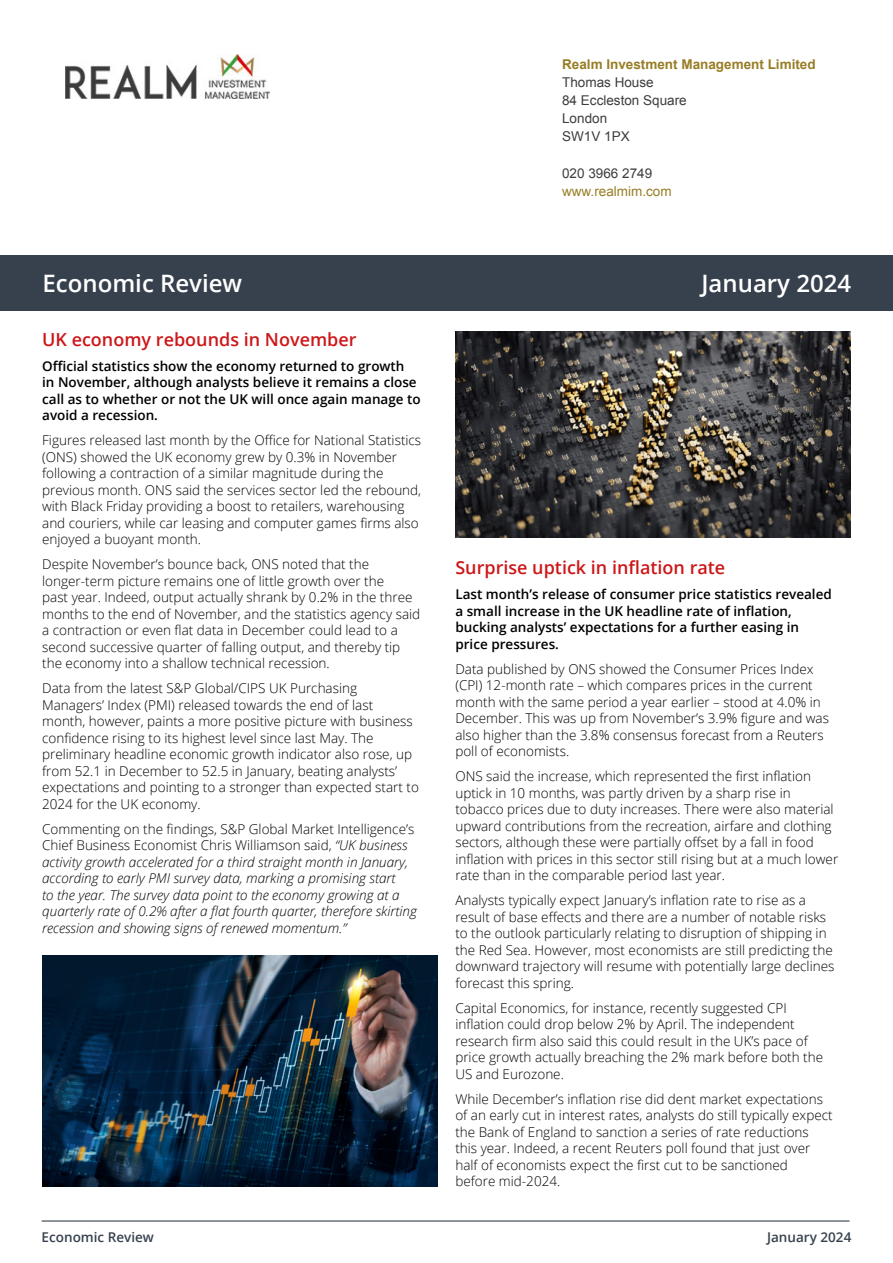
<style>
.page{position:relative;width:893px;height:1263px;background:#fff}
.page>*{position:absolute;margin:0;border:0;box-sizing:border-box;transform-origin:0 0}
.t1{font:600 24px "Open Sans";color:#fff}
.t2{font:600 18px "Open Sans";color:#cd1719}
.t3{font:300 13.5px/16.5px "Open Sans";color:#000}
.t4{font:italic 300 13.5px/16.5px "Open Sans";color:#000}
.t5{font:600 13.5px/16.5px "Open Sans";color:#000}
.t6{font:13.5px/18.1px "Arial";color:#3d3d3d}
.t7{font:700 13.5px "Arial";color:#987d25}
.t8{font:600 13.5px "Open Sans";color:#37414e}
.t9{font:13.5px "Arial";color:#987d25}
.s1{font-style:normal}
</style>
<div class="page">
<hr style="left:42px;top:1220px;width:808px;height:1px;background:#37414e">
<div style="left:0;top:255px;width:893px;height:55px;background:#37414e"></div>
<img style="left:43px;top:956px;width:395px;height:230px">
<img style="left:455px;top:332px;width:395px;height:205px">
<img style="left:66px;top:55px;width:204px;height:44px">
<p class="t7" style="left:562px;top:55px;width:255px">Realm Investment Management Limited</p>
<p class="t6" style="left:562px;top:73px;width:126px">Thomas House<br>84 Eccleston Square<br>London<br>SW1V 1PX</p>
<p class="t6" style="left:562px;top:164px;width:92px">020 3966 2749</p>
<p class="t9" style="left:562px;top:182px;width:111px">www.realmim.com</p>
<h1 class="t1" style="left:43px;top:267px;width:201px">Economic Review</h1>
<h1 class="t1" style="left:701px;top:267px;width:151px">January 2024</h1>
<h2 class="t2" style="left:42px;top:327px;width:316px">UK economy rebounds in November</h2>
<p class="t5" style="left:42px;top:357px;width:380px">Official statistics show the economy returned to growth<br>in November, although analysts believe it remains a close call as to whether or not the UK will once again manage to avoid a recession.</p>
<p class="t3" style="left:42px;top:432px;width:381px">Figures released last month by the Office for National Statistics (ONS) showed the UK economy grew by 0.3% in November following a contraction of a similar magnitude during the previous month. ONS said the services sector led the rebound, with Black Friday providing a boost to retailers, warehousing and couriers, while car leasing and computer games firms also enjoyed a buoyant month.</p>
<p class="t3" style="left:42px;top:556px;width:380px">Despite November’s bounce back, ONS noted that the longer-term picture remains one of little growth over the<br>past year. Indeed, output actually shrank by 0.2% in the three months to the end of November, and the statistics agency said a contraction or even flat data in December could lead to a second successive quarter of falling output, and thereby tip the economy into a shallow technical recession.</p>
<p class="t3" style="left:42px;top:680px;width:378px">Data from the latest S&amp;P Global/CIPS UK Purchasing Managers’ Index (PMI) released towards the end of last month, however, paints a more positive picture with business confidence rising to its highest level since last May. The preliminary headline economic growth indicator also rose, up from 52.1 in December to 52.5 in January, beating analysts’ expectations and pointing to a stronger than expected start to 2024 for the UK economy.</p>
<p class="t4" style="left:42px;top:820px;width:376px"><span class="s1">Commenting on the findings, S&amp;P Global Market Intelligence’s Chief Business Economist Chris Williamson said,</span> “UK business activity growth accelerated for a third straight month in January, according to early PMI survey data, marking a promising start<br>to the year. The survey data point to the economy growing at a quarterly rate of 0.2% after a flat fourth quarter, therefore skirting recession and showing signs of renewed momentum.”</p>
<h2 class="t2" style="left:455px;top:555px;width:271px">Surprise uptick in inflation rate</h2>
<p class="t5" style="left:455px;top:586px;width:378px">Last month’s release of consumer price statistics revealed a small increase in the UK headline rate of inflation, bucking analysts’ expectations for a further easing in price pressures.</p>
<p class="t3" style="left:455px;top:660px;width:375px">Data published by ONS showed the Consumer Prices Index (CPI) 12-month rate – which compares prices in the current month with the same period a year earlier – stood at 4.0% in December. This was up from November’s 3.9% figure and was also higher than the 3.8% consensus forecast from a Reuters poll of economists.</p>
<p class="t3" style="left:455px;top:768px;width:384px">ONS said the increase, which represented the first inflation uptick in 10 months, was partly driven by a sharp rise in tobacco prices due to duty increases. There were also material upward contributions from the recreation, airfare and clothing sectors, although these were partially offset by a fall in food inflation with prices in this sector still rising but at a much lower rate than in the comparable period last year.</p>
<p class="t3" style="left:455px;top:892px;width:381px">Analysts typically expect January’s inflation rate to rise as a result of base effects and there are a number of notable risks to the outlook particularly relating to disruption of shipping in the Red Sea. However, most economists are still predicting the downward trajectory will resume with potentially large declines forecast this spring.</p>
<p class="t3" style="left:455px;top:999px;width:369px">Capital Economics, for instance, recently suggested CPI inflation could drop below 2% by April. The independent research firm also said this could result in the UK’s pace of price growth actually breaching the 2% mark before both the US and Eurozone.</p>
<p class="t3" style="left:455px;top:1090px;width:379px">While December’s inflation rise did dent market expectations of an early cut in interest rates, analysts do still typically expect the Bank of England to sanction a series of rate reductions this year. Indeed, a recent Reuters poll found that just over half of economists expect the first cut to be sanctioned<br>before mid-2024.</p>
<p class="t8" style="left:42px;top:1227px;width:114px">Economic Review</p>
<p class="t8" style="left:767px;top:1227px;width:86px">January 2024</p>
</div>
